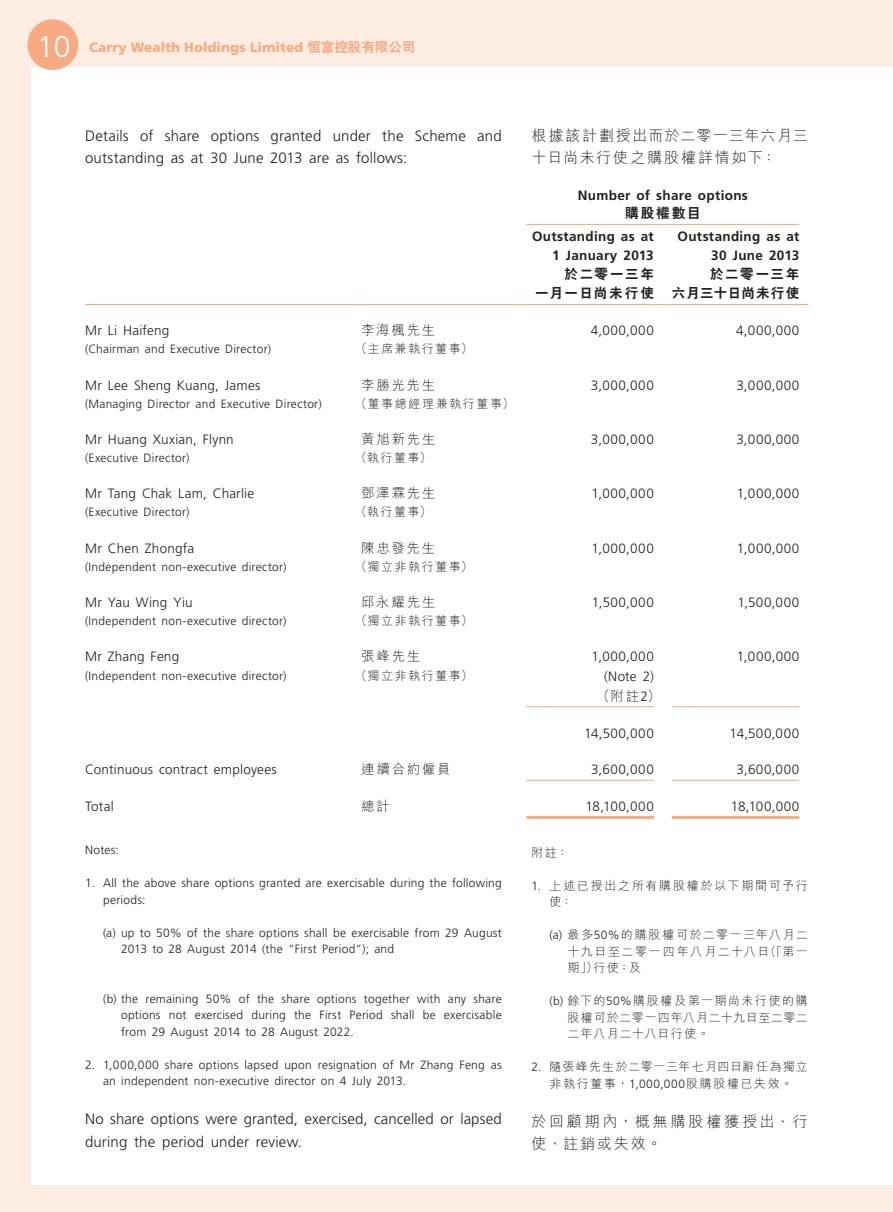
<style>
.page{position:relative;width:893px;height:1212px;background:#fdece1}
.page>*{position:absolute;margin:0;border:0;box-sizing:border-box;transform-origin:0 0}
.t1{font:300 30px "Frutiger LT Std";color:#fff}
._11_P0{font:300 15px/22.5px "Frutiger LT Std";letter-spacing:.01em;color:#231f20}
._11_P0-2{font:300 15px/22.5px "M Hei HK";letter-spacing:.1em;color:#231f20}
._11_P0-3{font:300 15px/22.5px "M Hei HK";letter-spacing:.18em;color:#231f20}
._31_table_tab_6pt{font:300 13.5px/19.5px "Frutiger LT Std";letter-spacing:-.025em;color:#231f20;text-align:center}
._15_Table_Stub{font:300 13.5px "Frutiger LT Std";letter-spacing:.015em;color:#231f20}
._31_table_tab_6pt-2{font:700 13.5px/19.5px "Frutiger LT Std";letter-spacing:.025em;color:#231f20;text-align:right}
._31_table_tab_6pt-3{font:300 13.5px "M Hei HK";letter-spacing:.12em;color:#231f20}
.t2{font:900 13.5px "Frutiger LT Std";color:#f8ab83}
._15_Table_Stub-2{font:700 13.5px "Frutiger LT Std";letter-spacing:.025em;color:#231f20}
._31_table_tab_6pt-4{font:800 13.5px/19.5px "C Hei 2 HK";letter-spacing:.095em;color:#231f20;text-align:right}
._31_table_tab_6pt-5{font:800 13.5px/19.5px "C Hei 2 HK";letter-spacing:.115em;color:#231f20;text-align:right}
._15_Table_Stub-3{font:800 13.5px "C Hei 2 HK";letter-spacing:.155em;color:#231f20}
._22____IN2__Note{font:300 12px/16.5px "Frutiger LT Std";letter-spacing:.02em;color:#231f20}
._02_Note_Text{font:300 12px "Frutiger LT Std";letter-spacing:.02em;color:#231f20}
._21_IN0__Note{font:300 12px/16.5px "Frutiger LT Std";letter-spacing:.02em;color:#231f20}
._22____IN2__Note-2{font:300 12px/16.5px "M Hei HK";letter-spacing:.11em;color:#231f20;text-align:justify}
._02_Note_Text-2{font:300 12px "M Hei HK";letter-spacing:.12em;color:#231f20}
._21_IN0__Note-2{font:300 12px/16.5px "M Hei HK";letter-spacing:.12em;color:#231f20;text-align:center}
._21_IN0__Note-3{font:300 12px/16.5px "M Hei HK";letter-spacing:.145em;color:#231f20}
._25_P0__Note{font:300 12px "Frutiger LT Std";letter-spacing:.02em;color:#231f20}
._25_P0__Note-2{font:300 12px "M Hei HK";color:#231f20}
.s1{font-family:"C Hei 2 HK";font-weight:800}
.s2{font-family:"M Hei HK"}
.s3{font-family:"Frutiger LT Std"}
</style>
<div class="page">
<div style="left:31px;top:67px;width:862px;height:1117px;background:#fff"></div>
<div style="left:27px;top:19px;width:51px;height:51px;background:#f8ab83;border-radius:50%"></div>
<hr style="left:526px;top:224px;width:128px;height:1px;background:#f8ab83">
<svg style="left:654px;top:224px;width:18px;height:1px"></svg>
<hr style="left:672px;top:224px;width:127px;height:1px;background:#f8ab83">
<hr style="left:85px;top:304px;width:267px;height:1px;background:#f8ab83">
<hr style="left:361px;top:304px;width:156px;height:1px;background:#f8ab83">
<hr style="left:526px;top:304px;width:128px;height:1px;background:#f8ab83">
<svg style="left:654px;top:304px;width:18px;height:1px"></svg>
<hr style="left:672px;top:304px;width:127px;height:1px;background:#f8ab83">
<hr style="left:526px;top:706px;width:128px;height:1px;background:#f8ab83">
<hr style="left:672px;top:706px;width:127px;height:1px;background:#f8ab83">
<hr style="left:526px;top:780px;width:128px;height:1px;background:#f8ab83">
<hr style="left:672px;top:780px;width:127px;height:1px;background:#f8ab83">
<hr style="left:526px;top:816px;width:128px;height:3px;background:#f8ab83">
<hr style="left:672px;top:816px;width:127px;height:3px;background:#f8ab83">
<h1 class="t1" style="left:37px;top:29px;width:35px">10</h1>
<p class="t2" style="left:89px;top:40px;width:328px">Carry Wealth Holdings Limited <span class="s1">恒富控股有限公司</span></p>
<p class="_11_P0" style="left:85px;top:125px;width:418px">Details of share options granted under the Scheme and outstanding as at 30 June 2013 are as follows:</p>
<p class="_11_P0-2" style="left:531px;top:124px;width:278px">根據該計劃授出而於二零一三年六月三十日尚未行使之購股權詳情如下：</p>
<p class="_15_Table_Stub-2" style="left:578px;top:187px;width:172px">Number of share options</p>
<p class="_15_Table_Stub-3" style="left:625px;top:204px;width:77px">購股權數目</p>
<p class="_31_table_tab_6pt-2" style="left:532px;top:227px;width:123px">Outstanding as at<br>1 January 2013</p>
<p class="_31_table_tab_6pt-2" style="left:678px;top:227px;width:123px">Outstanding as at<br>30 June 2013</p>
<p class="_31_table_tab_6pt-5" style="left:535px;top:264px;width:120px">於二零一三年<br>一月一日尚未行使</p>
<p class="_31_table_tab_6pt-4" style="left:672px;top:264px;width:129px">於二零一三年<br>六月三十日尚未行使</p>
<p class="_15_Table_Stub" style="left:85px;top:323px;width:86px">Mr Li Haifeng</p>
<p class="_02_Note_Text" style="left:85px;top:342px;width:188px">(Chairman and Executive Director)</p>
<p class="_31_table_tab_6pt-3" style="left:361px;top:321px;width:75px">李海楓先生</p>
<p class="_02_Note_Text-2" style="left:355px;top:340px;width:119px">（主席兼執行董事）</p>
<p class="_31_table_tab_6pt" style="left:591px;top:321px;width:65px">4,000,000</p>
<p class="_31_table_tab_6pt" style="left:736px;top:321px;width:65px">4,000,000</p>
<p class="_15_Table_Stub" style="left:85px;top:377px;width:177px">Mr Lee Sheng Kuang, James</p>
<p class="_02_Note_Text" style="left:85px;top:397px;width:238px">(Managing Director and Executive Director)</p>
<p class="_31_table_tab_6pt-3" style="left:361px;top:375px;width:75px">李勝光先生</p>
<p class="_02_Note_Text-2" style="left:355px;top:395px;width:160px">（董事總經理兼執行董事）</p>
<p class="_31_table_tab_6pt" style="left:591px;top:375px;width:64px">3,000,000</p>
<p class="_31_table_tab_6pt" style="left:736px;top:375px;width:64px">3,000,000</p>
<p class="_15_Table_Stub" style="left:85px;top:432px;width:150px">Mr Huang Xuxian, Flynn</p>
<p class="_02_Note_Text" style="left:85px;top:451px;width:106px">(Executive Director)</p>
<p class="_31_table_tab_6pt-3" style="left:361px;top:430px;width:76px">黃旭新先生</p>
<p class="_02_Note_Text-2" style="left:355px;top:449px;width:78px">（執行董事）</p>
<p class="_31_table_tab_6pt" style="left:591px;top:430px;width:64px">3,000,000</p>
<p class="_31_table_tab_6pt" style="left:736px;top:430px;width:64px">3,000,000</p>
<p class="_15_Table_Stub" style="left:85px;top:486px;width:171px">Mr Tang Chak Lam, Charlie</p>
<p class="_02_Note_Text" style="left:85px;top:505px;width:106px">(Executive Director)</p>
<p class="_31_table_tab_6pt-3" style="left:361px;top:484px;width:75px">鄧澤霖先生</p>
<p class="_02_Note_Text-2" style="left:355px;top:504px;width:78px">（執行董事）</p>
<p class="_31_table_tab_6pt" style="left:591px;top:484px;width:64px">1,000,000</p>
<p class="_31_table_tab_6pt" style="left:737px;top:484px;width:64px">1,000,000</p>
<p class="_15_Table_Stub" style="left:85px;top:540px;width:111px">Mr Chen Zhongfa</p>
<p class="_02_Note_Text" style="left:85px;top:560px;width:203px">(Independent non-executive director)</p>
<p class="_31_table_tab_6pt-3" style="left:361px;top:538px;width:75px">陳忠發先生</p>
<p class="_02_Note_Text-2" style="left:355px;top:558px;width:119px">（獨立非執行董事）</p>
<p class="_31_table_tab_6pt" style="left:591px;top:538px;width:64px">1,000,000</p>
<p class="_31_table_tab_6pt" style="left:737px;top:538px;width:64px">1,000,000</p>
<p class="_15_Table_Stub" style="left:85px;top:595px;width:109px">Mr Yau Wing Yiu</p>
<p class="_02_Note_Text" style="left:85px;top:614px;width:203px">(Independent non-executive director)</p>
<p class="_31_table_tab_6pt-3" style="left:361px;top:593px;width:75px">邱永耀先生</p>
<p class="_02_Note_Text-2" style="left:355px;top:612px;width:119px">（獨立非執行董事）</p>
<p class="_31_table_tab_6pt" style="left:592px;top:593px;width:63px">1,500,000</p>
<p class="_31_table_tab_6pt" style="left:737px;top:593px;width:63px">1,500,000</p>
<p class="_15_Table_Stub" style="left:85px;top:649px;width:96px">Mr Zhang Feng</p>
<p class="_02_Note_Text" style="left:85px;top:668px;width:203px">(Independent non-executive director)</p>
<p class="_31_table_tab_6pt-3" style="left:361px;top:647px;width:60px">張峰先生</p>
<p class="_02_Note_Text-2" style="left:355px;top:667px;width:119px">（獨立非執行董事）</p>
<p class="_31_table_tab_6pt" style="left:591px;top:647px;width:71px">1,000,000 (Note 2)<br><span class="s2">（附註</span>2<span class="s2">）</span></p>
<p class="_31_table_tab_6pt" style="left:737px;top:647px;width:64px">1,000,000</p>
<p class="_31_table_tab_6pt" style="left:584px;top:723px;width:71px">14,500,000</p>
<p class="_31_table_tab_6pt" style="left:730px;top:723px;width:71px">14,500,000</p>
<p class="_15_Table_Stub" style="left:85px;top:762px;width:193px">Continuous contract employees</p>
<p class="_31_table_tab_6pt-3" style="left:361px;top:760px;width:91px">連續合約僱員</p>
<p class="_31_table_tab_6pt" style="left:591px;top:760px;width:64px">3,600,000</p>
<p class="_31_table_tab_6pt" style="left:737px;top:760px;width:64px">3,600,000</p>
<p class="_15_Table_Stub" style="left:85px;top:799px;width:30px">Total</p>
<p class="_31_table_tab_6pt-3" style="left:361px;top:797px;width:30px">總計</p>
<p class="_31_table_tab_6pt" style="left:585px;top:797px;width:70px">18,100,000</p>
<p class="_31_table_tab_6pt" style="left:731px;top:797px;width:70px">18,100,000</p>
<p class="_25_P0__Note" style="left:85px;top:843px;width:35px">Notes:</p>
<p class="_21_IN0__Note" style="left:103px;top:875px;width:400px;text-indent:-18px">1. All the above share options granted are exercisable during the following periods:</p>
<p class="_22____IN2__Note" style="left:121px;top:924px;width:382px;text-indent:-18px">(a) up to 50% of the share options shall be exercisable from 29 August<br>2013 to 28 August 2014 (the “First Period”); and</p>
<p class="_22____IN2__Note" style="left:121px;top:990px;width:382px;text-align:justify;text-indent:-18px">(b) the remaining 50% of the share options together with any share options not exercised during the First Period shall be exercisable from 29 August 2014 to 28 August 2022.</p>
<p class="_21_IN0__Note" style="left:103px;top:1056px;width:400px;text-indent:-18px">2. 1,000,000 share options lapsed upon resignation of Mr Zhang Feng as an independent non-executive director on 4 July 2013.</p>
<p class="_11_P0" style="left:85px;top:1108px;width:418px">No share options were granted, exercised, cancelled or lapsed during the period under review.</p>
<p class="_25_P0__Note-2" style="left:531px;top:844px;width:38px">附註：</p>
<p class="_21_IN0__Note-3" style="left:549px;top:876px;width:260px;text-indent:-18px"><span class="s3">1.</span> 上述已授出之所有購股權於以下期間可予行使：</p>
<p class="_22____IN2__Note-2" style="left:567px;top:926px;width:242px;text-indent:-18px"><span class="s3">(a)</span> 最多<span class="s3">50%</span>的購股權可於二零一三年八月二十九日至二零一四年八月二十八日（「第一期」）行使；及</p>
<p class="_22____IN2__Note-2" style="left:567px;top:992px;width:242px;text-indent:-18px"><span class="s3">(b)</span> 餘下的<span class="s3">50%</span>購股權及第一期尚未行使的購股權可於二零一四年八月二十九日至二零二二年八月二十八日行使。</p>
<p class="_21_IN0__Note-2" style="left:531px;top:1058px;width:278px"><span class="s3">2.</span> 隨張峰先生於二零一三年七月四日辭任為獨立非執行董事，<span class="s3">1,000,000</span>股購股權已失效。</p>
<p class="_11_P0-3" style="left:531px;top:1109px;width:278px">於回顧期內，概無購股權獲授出、行使、註銷或失效。</p>
</div>
